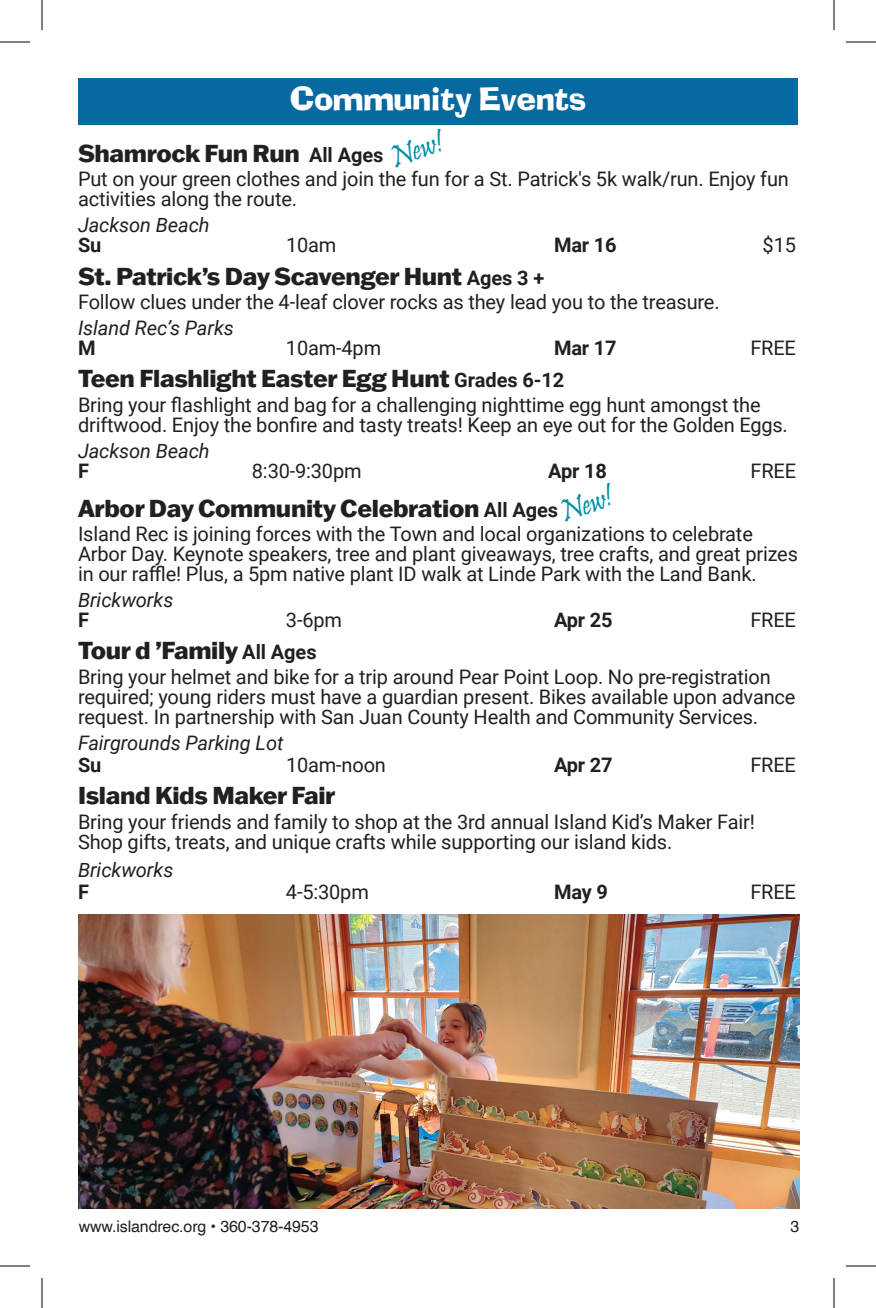
<style>
.page{position:relative;width:876px;height:1308px;background:#fff}
.page>*{position:absolute;margin:0;border:0;box-sizing:border-box;transform-origin:0 0}
.t1{font:32px "Pristina";color:#0090ab}
.t2{font:31.2px "Ad Lib";letter-spacing:-.005em;color:#fff}
.Heading{font:800 24px "Franklin Gothic ATF";letter-spacing:-.015em;color:#231f20}
.body_copy{font:20px/20px "Roboto";letter-spacing:-.01em;color:#231f20}
.location{font:italic 20px "Roboto";letter-spacing:-.005em;color:#231f20}
.body_4_tabs{font:20px "Roboto";letter-spacing:-.01em;color:#231f20}
.body_4_tabs-2{font:700 20px "Roboto";letter-spacing:-.01em;color:#231f20}
.body_copy-2{font:16px "Helvetica";letter-spacing:-.01em;color:#231f20}
.s1{font-family:"Roboto";font-weight:700;font-size:20px}
</style>
<div class="page">
<div style="left:78px;top:78px;width:720px;height:46px;background:#0868a0"></div>
<img style="left:78px;top:915px;width:721px;height:293px">
<hr style="left:0;top:42px;width:30px;height:1px;background:#000">
<hr style="left:846px;top:42px;width:30px;height:1px;background:#000">
<hr style="left:0;top:1266px;width:30px;height:1px;background:#000">
<hr style="left:846px;top:1266px;width:30px;height:1px;background:#000">
<hr style="left:42px;top:0;width:1px;height:30px;background:#000">
<hr style="left:42px;top:1278px;width:1px;height:30px;background:#000">
<hr style="left:834px;top:0;width:1px;height:30px;background:#000">
<hr style="left:834px;top:1278px;width:1px;height:30px;background:#000">
<p class="t2" style="left:290px;top:85px;width:298px">Community Events</p>
<p class="t1" style="left:385px;top:142px;width:55px;rotate:-20deg">New!</p>
<p class="Heading" style="left:78px;top:137px;width:307px">Shamrock Fun Run <span class="s1">All Ages</span></p>
<p class="body_copy" style="left:78px;top:168px;width:712px">Put on your green clothes and join the fun for a St. Patrick's 5k walk/run. Enjoy fun activities along the route.</p>
<p class="location" style="left:78px;top:211px;width:133px">Jackson Beach</p>
<p class="body_4_tabs-2" style="left:78px;top:231px;width:25px">Su</p>
<p class="body_4_tabs" style="left:286px;top:231px;width:52px">10am</p>
<p class="body_4_tabs-2" style="left:554px;top:231px;width:64px">Mar 16</p>
<p class="body_4_tabs" style="left:763px;top:231px;width:35px">$15</p>
<p class="Heading" style="left:78px;top:260px;width:468px">St. Patrick’s Day Scavenger Hunt <span class="s1">Ages 3 +</span></p>
<p class="body_copy" style="left:78px;top:291px;width:643px">Follow clues under the 4-leaf clover rocks as they lead you to the treasure.</p>
<p class="location" style="left:78px;top:314px;width:157px">Island Rec’s Parks</p>
<p class="body_4_tabs-2" style="left:78px;top:334px;width:19px">M</p>
<p class="body_4_tabs" style="left:286px;top:334px;width:97px">10am-4pm</p>
<p class="body_4_tabs-2" style="left:554px;top:334px;width:64px">Mar 17</p>
<p class="body_4_tabs" style="left:750px;top:334px;width:47px">FREE</p>
<p class="Heading" style="left:78px;top:363px;width:488px">Teen Flashlight Easter Egg Hunt <span class="s1">Grades 6-12</span></p>
<p class="body_copy" style="left:78px;top:394px;width:711px">Bring your flashlight and bag for a challenging nighttime egg hunt amongst the driftwood. Enjoy the bonfire and tasty treats! Keep an eye out for the Golden Eggs.</p>
<p class="location" style="left:78px;top:437px;width:133px">Jackson Beach</p>
<p class="body_4_tabs-2" style="left:78px;top:457px;width:12px">F</p>
<p class="body_4_tabs" style="left:252px;top:457px;width:111px">8:30-9:30pm</p>
<p class="body_4_tabs-2" style="left:548px;top:457px;width:60px">Apr 18</p>
<p class="body_4_tabs" style="left:750px;top:457px;width:47px">FREE</p>
<p class="Heading" style="left:78px;top:492px;width:482px">Arbor Day Community Celebration <span class="s1">All Ages</span></p>
<p class="body_copy" style="left:78px;top:523px;width:722px">Island Rec is joining forces with the Town and local organizations to celebrate<br>Arbor Day. Keynote speakers, tree and plant giveaways, tree crafts, and great prizes in our raffle! Plus, a 5pm native plant ID walk at Linde Park with the Land Bank.</p>
<p class="location" style="left:78px;top:586px;width:97px">Brickworks</p>
<p class="body_4_tabs-2" style="left:78px;top:606px;width:12px">F</p>
<p class="body_4_tabs" style="left:286px;top:606px;width:58px">3-6pm</p>
<p class="body_4_tabs-2" style="left:554px;top:606px;width:60px">Apr 25</p>
<p class="body_4_tabs" style="left:750px;top:606px;width:47px">FREE</p>
<p class="Heading" style="left:78px;top:635px;width:240px">Tour d ’Family <span class="s1">All Ages</span></p>
<p class="body_copy" style="left:78px;top:666px;width:719px">Bring your helmet and bike for a trip around Pear Point Loop. No pre-registration required; young riders must have a guardian present. Bikes available upon advance request. In partnership with San Juan County Health and Community Services.</p>
<p class="location" style="left:78px;top:729px;width:207px">Fairgrounds Parking Lot</p>
<p class="body_4_tabs-2" style="left:78px;top:751px;width:25px">Su</p>
<p class="body_4_tabs" style="left:286px;top:751px;width:101px">10am-noon</p>
<p class="body_4_tabs-2" style="left:554px;top:751px;width:60px">Apr 27</p>
<p class="body_4_tabs" style="left:750px;top:751px;width:47px">FREE</p>
<p class="Heading" style="left:78px;top:780px;width:259px">Island Kids Maker Fair</p>
<p class="body_copy" style="left:78px;top:811px;width:678px">Bring your friends and family to shop at the 3rd annual Island Kid’s Maker Fair!<br>Shop gifts, treats, and unique crafts while supporting our island kids.</p>
<p class="location" style="left:78px;top:856px;width:97px">Brickworks</p>
<p class="body_4_tabs-2" style="left:78px;top:878px;width:12px">F</p>
<p class="body_4_tabs" style="left:286px;top:878px;width:84px">4-5:30pm</p>
<p class="body_4_tabs-2" style="left:554px;top:878px;width:55px">May 9</p>
<p class="body_4_tabs" style="left:750px;top:878px;width:47px">FREE</p>
<p class="t1" style="left:555px;top:496px;width:55px;rotate:-20deg">New!</p>
<p class="body_copy-2" style="left:79px;top:1214px;width:241px">www.islandrec.org • 360-378-4953</p>
<p class="body_copy-2" style="left:791px;top:1214px;width:10px">3</p>
</div>
